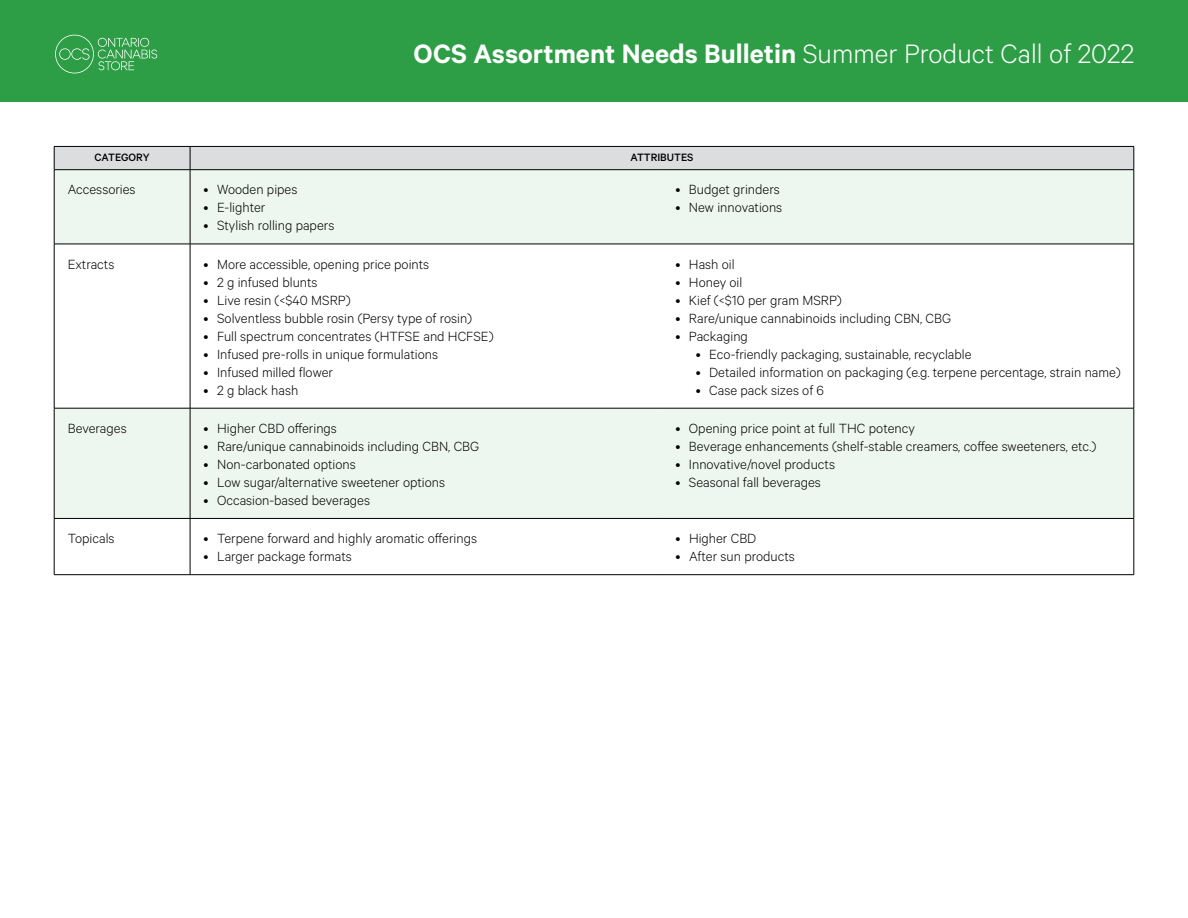
<style>
.page{position:relative;width:1188px;height:918px;background:#fff}
.page>*{position:absolute;margin:0;border:0;box-sizing:border-box;transform-origin:0 0}
.t1{font:600 30px "Calibre";color:#fff}
.t2{font:300 15px "Calibre";color:#000}
.t3{font:500 12px "Calibre";color:#000}
.s1{font-weight:300}
</style>
<div class="page">
<div style="left:0;top:0;width:1188px;height:101px;background:#2e9e46"></div>
<svg style="left:55px;top:35px;width:102px;height:38px"></svg>
<svg style="left:55px;top:170px;width:1079px;height:348px;fill:#edf7ef"></svg>
<div style="left:54px;top:146px;width:1081px;height:24px;background:#dcddde"></div>
<hr style="left:54px;top:169px;width:136px;height:1px;background:#000">
<hr style="left:54px;top:170px;width:1px;height:74px;background:#000">
<hr style="left:190px;top:169px;width:472px;height:1px;background:#000">
<hr style="left:190px;top:170px;width:1px;height:74px;background:#000">
<hr style="left:662px;top:169px;width:472px;height:1px;background:#000">
<hr style="left:1134px;top:170px;width:1px;height:74px;background:#000">
<hr style="left:54px;top:244px;width:136px;height:1px;background:#000">
<hr style="left:54px;top:244px;width:1px;height:164px;background:#000">
<hr style="left:190px;top:244px;width:472px;height:1px;background:#000">
<hr style="left:190px;top:244px;width:1px;height:164px;background:#000">
<hr style="left:662px;top:244px;width:472px;height:1px;background:#000">
<hr style="left:1134px;top:244px;width:1px;height:164px;background:#000">
<hr style="left:54px;top:408px;width:136px;height:1px;background:#000">
<hr style="left:54px;top:408px;width:1px;height:110px;background:#000">
<hr style="left:190px;top:408px;width:472px;height:1px;background:#000">
<hr style="left:190px;top:408px;width:1px;height:110px;background:#000">
<hr style="left:662px;top:408px;width:472px;height:1px;background:#000">
<hr style="left:1134px;top:408px;width:1px;height:110px;background:#000">
<hr style="left:54px;top:518px;width:136px;height:1px;background:#000">
<hr style="left:54px;top:519px;width:1px;height:55px;background:#000">
<hr style="left:190px;top:518px;width:472px;height:1px;background:#000">
<hr style="left:190px;top:519px;width:1px;height:55px;background:#000">
<hr style="left:662px;top:518px;width:472px;height:1px;background:#000">
<hr style="left:1134px;top:519px;width:1px;height:55px;background:#000">
<hr style="left:54px;top:574px;width:136px;height:1px;background:#000">
<hr style="left:190px;top:574px;width:472px;height:1px;background:#000">
<hr style="left:662px;top:574px;width:472px;height:1px;background:#000">
<h1 class="t1" style="left:414px;top:36px;width:722px">OCS Assortment Needs Bulletin <span class="s1">Summer Product Call of 2022</span></h1>
<p class="t3" style="left:95px;top:151px;width:57px">CATEGORY</p>
<p class="t3" style="left:630px;top:151px;width:65px">ATTRIBUTES</p>
<p class="t2" style="left:68px;top:181px;width:69px">Accessories</p>
<p class="t2" style="left:204px;top:181px;width:95px">• Wooden pipes</p>
<p class="t2" style="left:204px;top:199px;width:63px">• E-lighter</p>
<p class="t2" style="left:204px;top:217px;width:132px">• Stylish rolling papers</p>
<p class="t2" style="left:675px;top:181px;width:106px">• Budget grinders</p>
<p class="t2" style="left:675px;top:199px;width:108px">• New innovations</p>
<p class="t2" style="left:68px;top:255px;width:48px">Extracts</p>
<p class="t2" style="left:204px;top:255px;width:227px">• More accessible, opening price points</p>
<p class="t2" style="left:204px;top:273px;width:115px">• 2 g infused blunts</p>
<p class="t2" style="left:204px;top:291px;width:149px">• Live resin (&lt;$40 MSRP)</p>
<p class="t2" style="left:204px;top:309px;width:270px">• Solventless bubble rosin (Persy type of rosin)</p>
<p class="t2" style="left:204px;top:327px;width:292px">• Full spectrum concentrates (HTFSE and HCFSE)</p>
<p class="t2" style="left:204px;top:345px;width:236px">• Infused pre-rolls in unique formulations</p>
<p class="t2" style="left:204px;top:363px;width:131px">• Infused milled flower</p>
<p class="t2" style="left:204px;top:381px;width:96px">• 2 g black hash</p>
<p class="t2" style="left:68px;top:420px;width:60px">Beverages</p>
<p class="t2" style="left:204px;top:420px;width:135px">• Higher CBD offerings</p>
<p class="t2" style="left:204px;top:438px;width:277px">• Rare/unique cannabinoids including CBN, CBG</p>
<p class="t2" style="left:204px;top:456px;width:154px">• Non-carbonated options</p>
<p class="t2" style="left:204px;top:474px;width:243px">• Low sugar/alternative sweetener options</p>
<p class="t2" style="left:204px;top:492px;width:168px">• Occasion-based beverages</p>
<p class="t2" style="left:68px;top:530px;width:48px">Topicals</p>
<p class="t2" style="left:204px;top:530px;width:275px">• Terpene forward and highly aromatic offerings</p>
<p class="t2" style="left:204px;top:548px;width:150px">• Larger package formats</p>
<p class="t2" style="left:675px;top:255px;width:61px">• Hash oil</p>
<p class="t2" style="left:675px;top:273px;width:68px">• Honey oil</p>
<p class="t2" style="left:675px;top:291px;width:168px">• Kief (&lt;$10 per gram MSRP)</p>
<p class="t2" style="left:675px;top:309px;width:277px">• Rare/unique cannabinoids including CBN, CBG</p>
<p class="t2" style="left:675px;top:327px;width:74px">• Packaging</p>
<p class="t2" style="left:696px;top:345px;width:277px">• Eco-friendly packaging, sustainable, recyclable</p>
<p class="t2" style="left:696px;top:363px;width:427px">• Detailed information on packaging (e.g. terpene percentage, strain name)</p>
<p class="t2" style="left:696px;top:381px;width:130px">• Case pack sizes of 6</p>
<p class="t2" style="left:675px;top:420px;width:241px">• Opening price point at full THC potency</p>
<p class="t2" style="left:675px;top:438px;width:422px">• Beverage enhancements (shelf-stable creamers, coffee sweeteners, etc.)</p>
<p class="t2" style="left:675px;top:456px;width:161px">• Innovative/novel products</p>
<p class="t2" style="left:675px;top:474px;width:147px">• Seasonal fall beverages</p>
<p class="t2" style="left:676px;top:530px;width:82px">• Higher CBD</p>
<p class="t2" style="left:676px;top:548px;width:121px">• After sun products</p>
</div>
